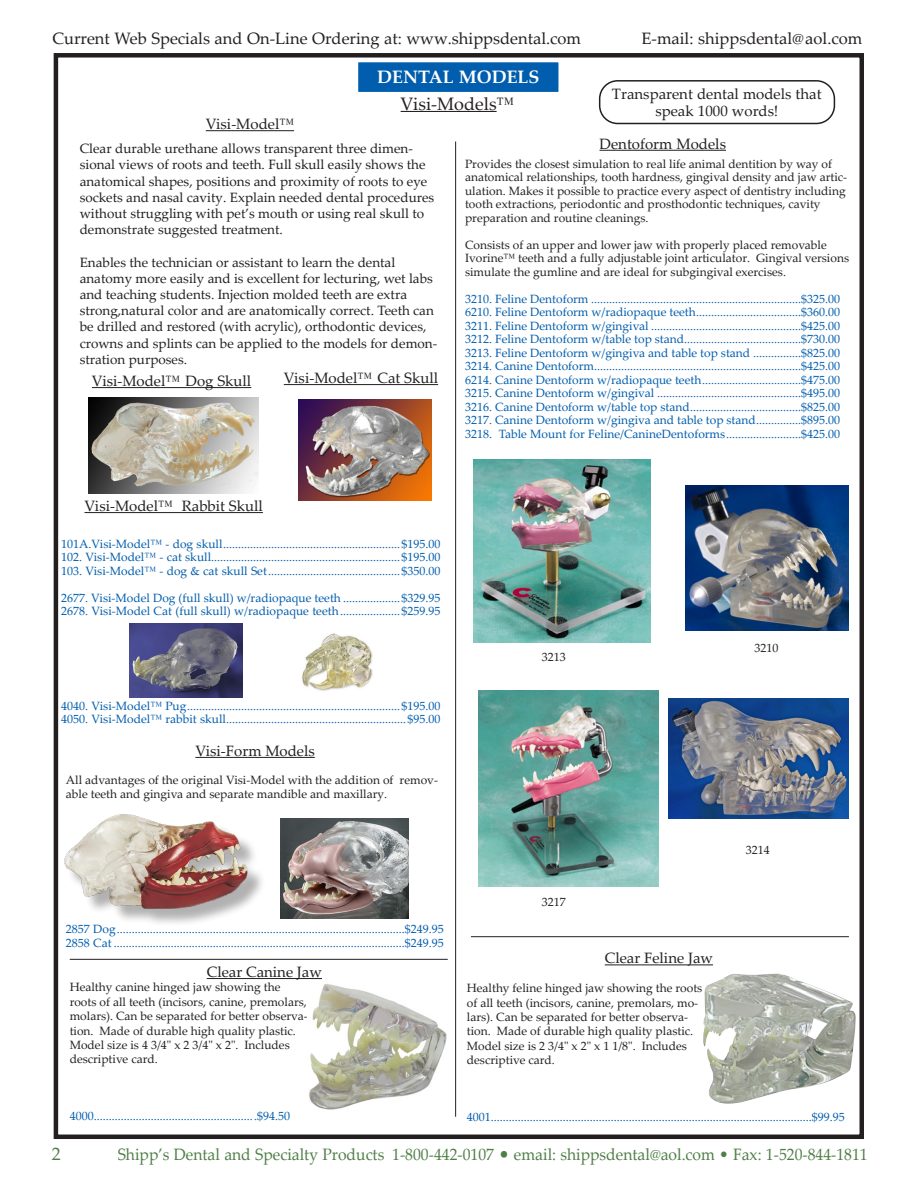
<style>
.page{position:relative;width:918px;height:1188px;background:#fff}
.page>*{position:absolute;margin:0;border:0;box-sizing:border-box;transform-origin:0 0}
.t1{font:18px "Palatino Linotype";color:#231f20}
.t2{font:700 18px "Palatino Linotype";color:#fff}
.t3{font:18px "Palatino Linotype";color:#4f7f47}
.t4{font:16.5px "Palatino Linotype";color:#4f7f47;scale:.95 1}
.t5{font:16.5px "Palatino Linotype";color:#231f20}
.Product_Name{font:15px/16.5px "Palatino Linotype";color:#231f20;text-align:center}
.Product_Description{font:13.5px/16.2px "Palatino Linotype";color:#231f20}
.Product_Price_Line{font:12px "Palatino Linotype";color:#015dad}
.Product_Description-2{font:12px/14.4px "Palatino Linotype";color:#231f20}
.Product_Price{font:12px "Palatino Linotype";color:#015dad}
.Pricing{font:12px "Palatino Linotype";color:#015dad}
.s1{font-size:19.5px}
</style>
<div class="page">
<div style="left:54px;top:53px;width:810px;height:1086px;border:4px solid #231f20"></div>
<hr style="left:401px;top:111px;width:96px;height:1px;background:#231f20">
<div style="left:599px;top:80px;width:236px;height:44px;border:2px solid #231f20;border-radius:18px"></div>
<hr style="left:284px;top:384px;width:154px;height:1px;background:#231f20">
<div style="left:357px;top:62px;width:202px;height:31px;background:#015dad"></div>
<div style="left:357px;top:61px;width:203px;height:32px;border:2px solid #fff"></div>
<img style="left:298px;top:400px;width:134px;height:100px">
<img style="left:88px;top:398px;width:171px;height:96px">
<hr style="left:206px;top:130px;width:88px;height:1px;background:#231f20">
<hr style="left:207px;top:978px;width:115px;height:1px;background:#231f20">
<img style="left:309px;top:984px;width:138px;height:126px">
<hr style="left:605px;top:964px;width:108px;height:1px;background:#231f20">
<img style="left:703px;top:973px;width:153px;height:131px">
<hr style="left:471px;top:936px;width:378px;height:1px;background:#231f20">
<hr style="left:70px;top:959px;width:378px;height:1px;background:#231f20">
<hr style="left:455px;top:141px;width:1px;height:976px;background:#231f20">
<hr style="left:92px;top:387px;width:159px;height:1px;background:#231f20">
<hr style="left:600px;top:150px;width:126px;height:1px;background:#231f20">
<img style="left:685px;top:485px;width:164px;height:146px">
<img style="left:478px;top:690px;width:181px;height:197px">
<img style="left:474px;top:459px;width:177px;height:183px">
<img style="left:668px;top:699px;width:181px;height:120px">
<hr style="left:195px;top:757px;width:120px;height:1px;background:#231f20">
<div style="left:67px;top:817px;width:198px;height:110px;background:#231f20;opacity:.35"></div>
<img style="left:64px;top:814px;width:186px;height:102px">
<img style="left:302px;top:633px;width:71px;height:58px">
<img style="left:280px;top:818px;width:128px;height:100px">
<hr style="left:85px;top:512px;width:178px;height:1px;background:#231f20">
<img style="left:130px;top:624px;width:112px;height:73px">
<h2 class="t5" style="left:52px;top:26px;width:530px">Current Web Specials and On-Line Ordering at: www.shippsdental.com</h2>
<h2 class="t5" style="left:641px;top:27px;width:222px">E-mail: shippsdental@aol.com</h2>
<p class="t2" style="left:377px;top:64px;width:164px">DENTAL MODELS</p>
<p class="t1" style="left:401px;top:91px;width:115px">Visi-Models™</p>
<p class="Product_Name" style="left:612px;top:85px;width:211px">Transparent dental models that speak 1000 words!</p>
<p class="Product_Name" style="left:206px;top:115px;width:90px">Visi-Model™</p>
<p class="Product_Description" style="left:80px;top:140px;width:356px">Clear durable urethane allows transparent three dimen&shy;sional views of roots and teeth. Full skull easily shows the anatomical shapes, positions and proximity of roots to eye sockets and nasal cavity. Explain needed dental procedures without struggling with pet’s mouth or using real skull to demonstrate suggested treatment.</p>
<p class="Product_Description" style="left:80px;top:253px;width:359px">Enables the technician or assistant to learn the dental anatomy more easily and is excellent for lecturing, wet labs and teaching students. Injection molded teeth are extra strong,natural color and are anatomically correct. Teeth can be drilled and restored (with acrylic), orthodontic devices, crowns and splints can be applied to the models for demon&shy;stration purposes.</p>
<p class="Product_Name" style="left:600px;top:135px;width:128px">Dentoform Models</p>
<p class="Product_Description-2" style="left:465px;top:156px;width:369px">Provides the closest simulation to real life animal dentition by way of</p>
<p class="Product_Description-2" style="left:465px;top:170px;width:384px;line-height:13.5px">anatomical relationships, tooth hardness, gingival density and jaw artic&shy;ulation. Makes it possible to practice every aspect of dentistry including</p>
<p class="Product_Description-2" style="left:465px;top:197px;width:357px">tooth extractions, periodontic and prosthodontic techniques, cavity</p>
<p class="Product_Description-2" style="left:465px;top:210px;width:185px">preparation and routine cleanings.</p>
<p class="Product_Description-2" style="left:465px;top:238px;width:386px;line-height:13.5px">Consists of an upper and lower jaw with properly placed removable<br>Ivorine™ teeth and a fully adjustable joint articulator. Gingival versions simulate the gumline and are ideal for subgingival exercises.</p>
<p class="Product_Price_Line" style="left:465px;top:290px;width:376px">3210. Feline Dentoform ......................................................................$325.00</p>
<p class="Product_Price_Line" style="left:465px;top:304px;width:376px">6210. Feline Dentoform w/radiopaque teeth...................................$360.00</p>
<p class="Product_Price_Line" style="left:465px;top:317px;width:376px">3211. Feline Dentoform w/gingival ..................................................$425.00</p>
<p class="Product_Price_Line" style="left:465px;top:331px;width:376px">3212. Feline Dentoform w/table top stand.......................................$730.00</p>
<p class="Product_Price_Line" style="left:465px;top:344px;width:376px">3213. Feline Dentoform w/gingiva and table top stand ................$825.00</p>
<p class="Product_Price_Line" style="left:465px;top:358px;width:376px">3214. Canine Dentoform.....................................................................$425.00</p>
<p class="Product_Price_Line" style="left:465px;top:371px;width:376px">6214. Canine Dentoform w/radiopaque teeth.................................$475.00</p>
<p class="Product_Price_Line" style="left:465px;top:385px;width:376px">3215. Canine Dentoform w/gingival ................................................$495.00</p>
<p class="Product_Price_Line" style="left:465px;top:398px;width:376px">3216. Canine Dentoform w/table top stand.....................................$825.00</p>
<p class="Product_Price_Line" style="left:465px;top:412px;width:376px">3217. Canine Dentoform w/gingiva and table top stand...............$895.00</p>
<p class="Product_Price_Line" style="left:465px;top:425px;width:376px">3218. Table Mount for Feline/CanineDentoforms.........................$425.00</p>
<p class="Product_Name" style="left:284px;top:369px;width:156px">Visi-Model™ Cat Skull</p>
<p class="Product_Name" style="left:92px;top:372px;width:161px">Visi-Model™ Dog Skull</p>
<p class="Product_Name" style="left:85px;top:497px;width:180px">Visi-Model™ Rabbit Skull</p>
<p class="Product_Price_Line" style="left:61px;top:535px;width:381px">101A.Visi-Model™ - dog skull........................................................... $195.00</p>
<p class="Product_Price_Line" style="left:61px;top:549px;width:381px">102. Visi-Model™ - cat skull...............................................................$195.00</p>
<p class="Product_Price_Line" style="left:61px;top:562px;width:381px">103. Visi-Model™ - dog &amp; cat skull Set............................................$350.00</p>
<p class="Pricing" style="left:61px;top:589px;width:381px">2677. Visi-Model Dog (full skull) w/radiopaque teeth ................... $329.95</p>
<p class="Product_Price_Line" style="left:61px;top:603px;width:381px">2678. Visi-Model Cat (full skull) w/radiopaque teeth....................$259.95</p>
<p class="Product_Price_Line" style="left:61px;top:697px;width:381px">4040. Visi-Model™ Pug.......................................................................$195.00</p>
<p class="Product_Price_Line" style="left:61px;top:711px;width:381px">4050. Visi-Model™ rabbit skull............................................................ $95.00</p>
<p class="Product_Name" style="left:195px;top:742px;width:121px">Visi-Form Models</p>
<p class="Product_Description-2" style="left:66px;top:772px;width:374px">All advantages of the original Visi-Model with the addition of remov&shy;able teeth and gingiva and separate mandible and maxillary.</p>
<p class="Product_Price" style="left:66px;top:921px;width:380px">2857 Dog................................................................................................$249.95</p>
<p class="Product_Price" style="left:66px;top:934px;width:380px">2858 Cat .................................................................................................$249.95</p>
<p class="Product_Name" style="left:207px;top:963px;width:117px">Clear Canine Jaw</p>
<p class="Product_Description-2" style="left:70px;top:980px;width:239px">Healthy canine hinged jaw showing the roots of all teeth (incisors, canine, premolars, molars). Can be separated for better observa&shy;tion. Made of durable high quality plastic.<br>Model size is 4 3/4" x 2 3/4" x 2". Includes descriptive card.</p>
<p class="Product_Price_Line" style="left:70px;top:1108px;width:222px">4000......................................................$94.50</p>
<p class="Product_Description-2" style="left:542px;top:649px;width:25px">3213</p>
<p class="Product_Description-2" style="left:755px;top:640px;width:25px">3210</p>
<p class="Product_Description-2" style="left:542px;top:895px;width:25px">3217</p>
<p class="Product_Name" style="left:605px;top:949px;width:110px">Clear Feline Jaw</p>
<p class="Product_Description-2" style="left:467px;top:980px;width:237px">Healthy feline hinged jaw showing the roots of all teeth (incisors, canine, premolars, mo&shy;lars). Can be separated for better observa&shy;tion. Made of durable high quality plastic.<br>Model size is 2 3/4" x 2" x 1 1/8". Includes descriptive card.</p>
<p class="Product_Description-2" style="left:746px;top:843px;width:25px">3214</p>
<p class="Product_Price_Line" style="left:467px;top:1108px;width:379px">4001...........................................................................................................$99.95</p>
<h1 class="t3" style="left:52px;top:1141px;width:10px">2</h1>
<h2 class="t4" style="left:118px;top:1143px;width:791px">Shipp’s Dental and Specialty Products 1-800-442-0107 <span class="s1">•</span> email: shippsdental@aol.com • Fax: 1-520-844-1811</h2>
</div>
